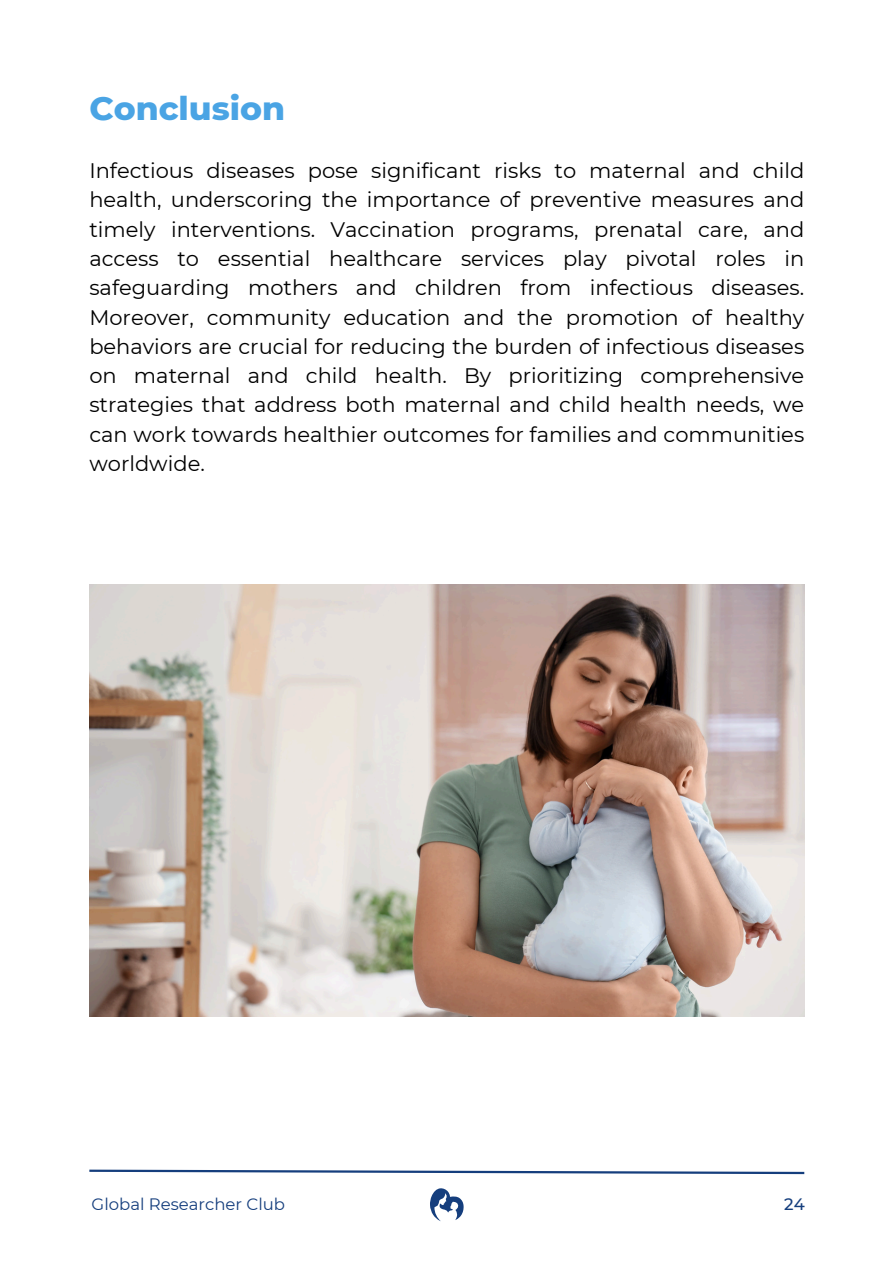
<style>
.page{position:relative;width:894px;height:1264px;background:#fff}
.page>*{position:absolute;margin:0;border:0;box-sizing:border-box;transform-origin:0 0}
.t1{font:800 33px "Montserrat";color:#4aa4e4}
.t2{font:21px/29.2px "Montserrat";color:#000;text-align:justify}
.t3{font:16.5px "Montserrat";color:#153e7d}
.t4{font:500 16.5px "Montserrat";color:#153e7d}
</style>
<div class="page">
<svg style="left:89px;top:1169px;width:716px;height:6px"></svg>
<svg style="left:430px;top:1188px;width:33px;height:33px"></svg>
<img style="left:89px;top:584px;width:715px;height:432px">
<p class="t1" style="left:89px;top:88px;width:197px">Conclusion</p>
<p class="t2" style="left:89px;top:156px;width:716px">Infectious diseases pose significant risks to maternal and child health, underscoring the importance of preventive measures and timely interventions. Vaccination programs, prenatal care, and access to essential healthcare services play pivotal roles in safeguarding mothers and children from infectious diseases.<br>Moreover, community education and the promotion of healthy behaviors are crucial for reducing the burden of infectious diseases on maternal and child health. By prioritizing comprehensive strategies that address both maternal and child health needs, we can work towards healthier outcomes for families and communities worldwide.</p>
<h1 class="t3" style="left:92px;top:1194px;width:195px">Global Researcher Club</h1>
<h2 class="t4" style="left:784px;top:1194px;width:22px">24</h2>
</div>
